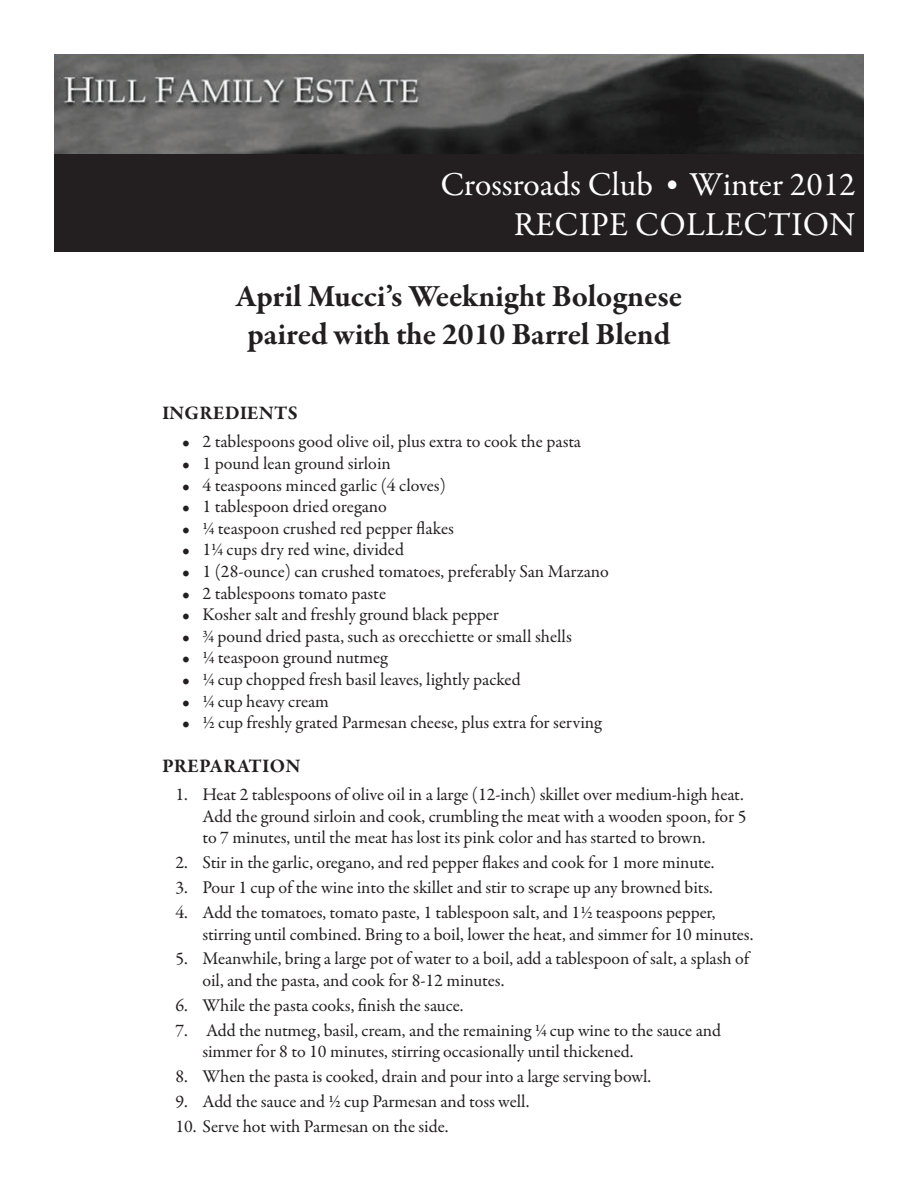
<style>
.page{position:relative;width:918px;height:1188px;background:#fff}
.page>*{position:absolute;margin:0;border:0;box-sizing:border-box;transform-origin:0 0}
.t1{font:33.75px/40.5px "Garamond Premr Pro";color:#fff;text-align:right}
.t2{font:700 31.5px/37.8px "Garamond Premr Pro";letter-spacing:-.005em;color:#231f20;text-align:center}
.t3{font:700 19.5px "Garamond Premr Pro";color:#231f20}
.t4{font:18px/21.6px "Garamond Premr Pro";letter-spacing:-.005em;color:#231f20}
.s1{font-size:27px}
</style>
<div class="page">
<img style="left:54px;top:54px;width:810px;height:100px">
<div style="left:54px;top:154px;width:810px;height:98px;background:#231f20"></div>
<h1 class="t1" style="left:440px;top:165px;width:417px">Crossroads Club <span class="s1">•</span> Winter 2012<br>RECIPE COLLECTION</h1>
<h2 class="t2" style="left:236px;top:278px;width:448px">April Mucci’s Weeknight Bolognese paired with the 2010 Barrel Blend</h2>
<p class="t3" style="left:162px;top:401px;width:21px">Ingredients</p>
<p class="t4" style="left:182px;top:431px;width:400px">• 2 tablespoons good olive oil, plus extra to cook the pasta</p>
<p class="t4" style="left:182px;top:453px;width:210px">• 1 pound lean ground sirloin</p>
<p class="t4" style="left:182px;top:475px;width:265px">• 4 teaspoons minced garlic (4 cloves)</p>
<p class="t4" style="left:182px;top:496px;width:206px">• 1 tablespoon dried oregano</p>
<p class="t4" style="left:182px;top:518px;width:273px">• ¼ teaspoon crushed red pepper flakes</p>
<p class="t4" style="left:182px;top:539px;width:223px">• 1¼ cups dry red wine, divided</p>
<p class="t4" style="left:182px;top:561px;width:428px">• 1 (28-ounce) can crushed tomatoes, preferably San Marzano</p>
<p class="t4" style="left:182px;top:583px;width:205px">• 2 tablespoons tomato paste</p>
<p class="t4" style="left:182px;top:604px;width:318px">• Kosher salt and freshly ground black pepper</p>
<p class="t4" style="left:182px;top:626px;width:391px">• ¾ pound dried pasta, such as orecchiette or small shells</p>
<p class="t4" style="left:182px;top:647px;width:207px">• ¼ teaspoon ground nutmeg</p>
<p class="t4" style="left:182px;top:669px;width:340px">• ¼ cup chopped fresh basil leaves, lightly packed</p>
<p class="t4" style="left:182px;top:691px;width:148px">• ¼ cup heavy cream</p>
<p class="t4" style="left:182px;top:712px;width:421px">• ½ cup freshly grated Parmesan cheese, plus extra for serving</p>
<p class="t3" style="left:162px;top:754px;width:26px">Preparation</p>
<p class="t4" style="left:202px;top:784px;width:545px;text-indent:-27px">1. Heat 2 tablespoons of olive oil in a large (12-inch) skillet over medium-high heat.<br>Add the ground sirloin and cook, crumbling the meat with a wooden spoon, for 5 to 7 minutes, until the meat has lost its pink color and has started to brown.</p>
<p class="t4" style="left:176px;top:852px;width:540px">2. Stir in the garlic, oregano, and red pepper flakes and cook for 1 more minute.</p>
<p class="t4" style="left:176px;top:877px;width:539px">3. Pour 1 cup of the wine into the skillet and stir to scrape up any browned bits.</p>
<p class="t4" style="left:202px;top:902px;width:552px;text-indent:-27px">4. Add the tomatoes, tomato paste, 1 tablespoon salt, and 1½ teaspoons pepper, stirring until combined. Bring to a boil, lower the heat, and simmer for 10 minutes.</p>
<p class="t4" style="left:202px;top:948px;width:548px;text-indent:-27px">5. Meanwhile, bring a large pot of water to a boil, add a tablespoon of salt, a splash of oil, and the pasta, and cook for 8-12 minutes.</p>
<p class="t4" style="left:176px;top:995px;width:290px">6. While the pasta cooks, finish the sauce.</p>
<p class="t4" style="left:202px;top:1020px;width:520px;text-indent:-27px">7. Add the nutmeg, basil, cream, and the remaining ¼ cup wine to the sauce and simmer for 8 to 10 minutes, stirring occasionally until thickened.</p>
<p class="t4" style="left:176px;top:1066px;width:477px">8. When the pasta is cooked, drain and pour into a large serving bowl.</p>
<p class="t4" style="left:176px;top:1091px;width:355px">9. Add the sauce and ½ cup Parmesan and toss well.</p>
<p class="t4" style="left:176px;top:1116px;width:274px">10. Serve hot with Parmesan on the side.</p>
</div>
